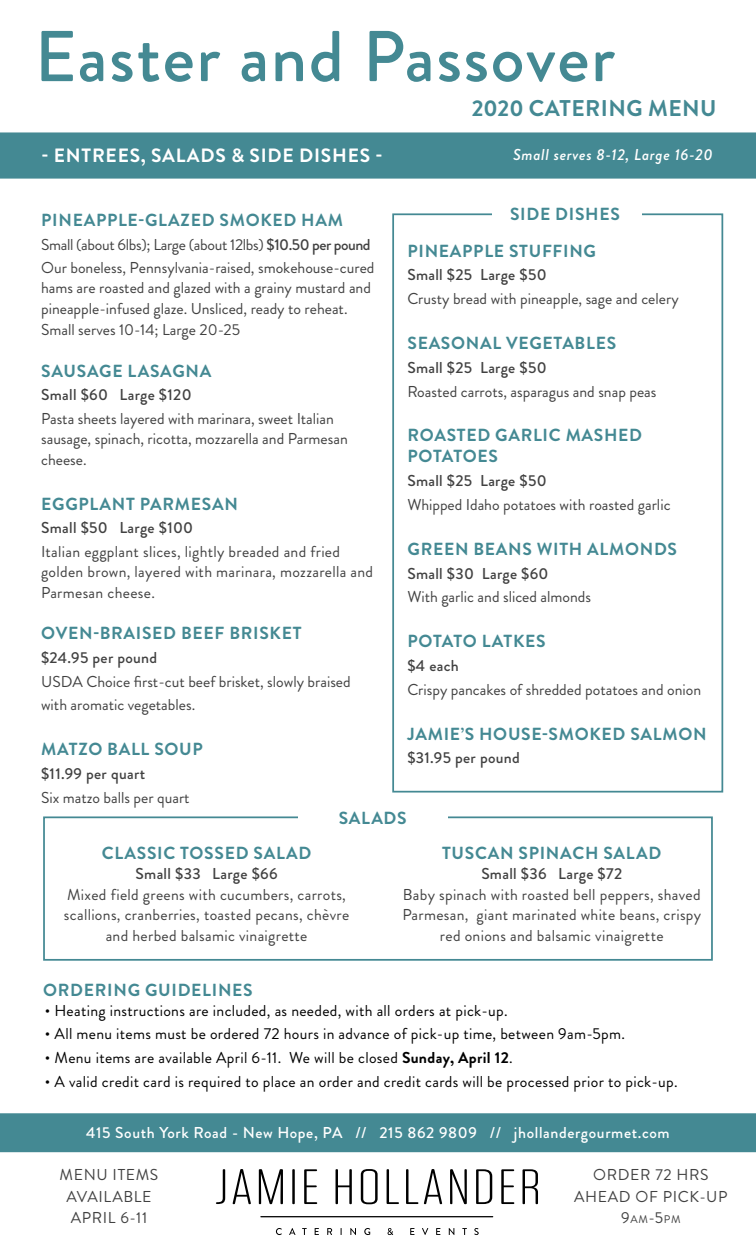
<style>
.page{position:relative;width:756px;height:1260px;background:#fff}
.page>*{position:absolute;margin:0;border:0;box-sizing:border-box;transform-origin:0 0}
.t1{font:500 71.75px "Brandon Grotesque";letter-spacing:.02em;color:#448993}
.t2{font:700 22.75px "Brandon Grotesque";letter-spacing:.02em;color:#448993}
.t3{font:700 19.25px "Brandon Grotesque";letter-spacing:.04em;color:#fff}
.t4{font:700 17.5px/21px "Brandon Grotesque";letter-spacing:.04em;color:#448993}
.t5{font:15.75px/20.7px "Brandon Grotesque";color:#414141}
.t6{font:15.75px/20.3px "Brandon Grotesque";letter-spacing:.02em;color:#414141;text-align:center}
.t7{font:15.75px "Brandon Grotesque";letter-spacing:.02em;color:#000}
.t8{font:500 15.75px "Brandon Grotesque";letter-spacing:.02em;color:#414141}
.t9{font:500 15.75px "Brandon Grotesque";letter-spacing:.04em;color:#fff}
.t10{font:15.75px/21.7px "Brandon Grotesque";letter-spacing:.04em;color:#414141;text-align:center}
.t11{font:italic 500 15.75px "Brandon Grotesque";letter-spacing:.04em;color:#fff}
.t12{font:11.03px "Brandon Grotesque";color:#414141}
.s1{font-weight:500}
.s2{font-weight:700}
.s3{font-size:15.75px}
</style>
<div class="page">
<div style="left:0;top:132px;width:756px;height:47px;background:#448993"></div>
<div style="left:0;top:1113px;width:756px;height:39px;background:#448993"></div>
<svg style="left:216px;top:1169px;width:9px;height:35px"></svg>
<svg style="left:233px;top:1169px;width:18px;height:35px"></svg>
<svg style="left:259px;top:1169px;width:24px;height:35px"></svg>
<hr style="left:292px;top:1169px;width:3px;height:35px;background:#000">
<svg style="left:304px;top:1169px;width:13px;height:35px"></svg>
<svg style="left:336px;top:1169px;width:16px;height:35px"></svg>
<svg style="left:361px;top:1169px;width:17px;height:35px"></svg>
<svg style="left:387px;top:1169px;width:12px;height:35px"></svg>
<svg style="left:406px;top:1169px;width:12px;height:35px"></svg>
<svg style="left:424px;top:1169px;width:18px;height:35px"></svg>
<svg style="left:450px;top:1169px;width:17px;height:35px"></svg>
<svg style="left:476px;top:1169px;width:16px;height:35px"></svg>
<svg style="left:501px;top:1169px;width:13px;height:35px"></svg>
<svg style="left:523px;top:1169px;width:15px;height:35px"></svg>
<svg style="left:276px;top:1228px;width:6px;height:7px"></svg>
<svg style="left:289px;top:1228px;width:7px;height:7px"></svg>
<svg style="left:302px;top:1228px;width:5px;height:7px"></svg>
<svg style="left:315px;top:1228px;width:4px;height:7px"></svg>
<svg style="left:327px;top:1228px;width:5px;height:7px"></svg>
<svg style="left:350px;top:1228px;width:6px;height:7px"></svg>
<svg style="left:364px;top:1228px;width:6px;height:7px"></svg>
<svg style="left:388px;top:1228px;width:5px;height:7px"></svg>
<svg style="left:410px;top:1228px;width:4px;height:7px"></svg>
<svg style="left:422px;top:1228px;width:6px;height:7px"></svg>
<svg style="left:436px;top:1228px;width:4px;height:7px"></svg>
<svg style="left:449px;top:1228px;width:5px;height:7px"></svg>
<svg style="left:462px;top:1228px;width:5px;height:7px"></svg>
<svg style="left:474px;top:1228px;width:5px;height:7px"></svg>
<hr style="left:260px;top:1216px;width:233px;height:1px;background:#000">
<div style="left:42px;top:149px;width:350px;height:21px;background:#448993"></div>
<div style="left:384px;top:149px;width:329px;height:16px;background:#448993"></div>
<div style="left:43px;top:816px;width:670px;height:145px;border:2px solid #448993"></div>
<div style="left:298px;top:806px;width:149px;height:21px;background:#fff"></div>
<div style="left:392px;top:213px;width:331px;height:580px;border:2px solid #448993"></div>
<div style="left:492px;top:194px;width:149px;height:40px;background:#fff"></div>
<h1 class="t1" style="left:35px;top:7px;width:582px">Easter and Passover</h1>
<p class="t3" style="left:42px;top:142px;width:343px">- ENTREES, SALADS &amp; SIDE DISHES -</p>
<p class="t4" style="left:41px;top:209px;width:303px">PINEAPPLE-GLAZED SMOKED HAM</p>
<p class="t5" style="left:41px;top:234px;width:335px;line-height:22.8px">Small (about 6lbs); Large (about 12lbs) <span class="s1">$10.50 per pound<br></span>Our boneless, Pennsylvania-raised, smokehouse-cured</p>
<p class="t5" style="left:41px;top:278px;width:331px">hams are roasted and glazed with a grainy mustard and pineapple-infused glaze. Unsliced, ready to reheat.<br>Small serves 10-14; Large 20-25</p>
<p class="t4" style="left:41px;top:360px;width:172px">SAUSAGE LASAGNA</p>
<p class="t8" style="left:41px;top:384px;width:152px">Small $60 Large $120</p>
<p class="t5" style="left:41px;top:409px;width:308px">Pasta sheets layered with marinara, sweet Italian sausage, spinach, ricotta, mozzarella and Parmesan cheese.</p>
<p class="t4" style="left:41px;top:493px;width:198px">EGGPLANT PARMESAN</p>
<p class="t8" style="left:41px;top:517px;width:154px">Small $50 Large $100</p>
<p class="t6" style="left:41px;top:542px;width:334px;text-align:left">Italian eggplant slices, lightly breaded and fried golden brown, layered with marinara, mozzarella and<br>Parmesan cheese.</p>
<p class="t4" style="left:41px;top:623px;width:262px">OVEN-BRAISED BEEF BRISKET</p>
<p class="t8" style="left:41px;top:647px;width:118px">$24.95 per pound</p>
<p class="t5" style="left:41px;top:670px;width:311px;line-height:23.8px">USDA Choice first-cut beef brisket, slowly braised with aromatic vegetables.</p>
<p class="t4" style="left:41px;top:739px;width:163px">MATZO BALL SOUP</p>
<p class="t8" style="left:41px;top:763px;width:106px">$11.99 per quart</p>
<p class="t5" style="left:41px;top:787px;width:150px">Six matzo balls per quart</p>
<h2 class="t2" style="left:472px;top:92px;width:246px">2020 CATERING MENU</h2>
<p class="t11" style="left:513px;top:143px;width:201px">Small serves 8-12, Large 16-20</p>
<p class="t4" style="left:510px;top:204px;width:111px">SIDE DISHES</p>
<p class="t4" style="left:408px;top:240px;width:190px">PINEAPPLE STUFFING</p>
<p class="t8" style="left:407px;top:264px;width:141px">Small $25 Large $50</p>
<p class="t5" style="left:407px;top:289px;width:273px">Crusty bread with pineapple, sage and celery</p>
<p class="t4" style="left:408px;top:333px;width:210px">SEASONAL VEGETABLES</p>
<p class="t8" style="left:407px;top:357px;width:141px">Small $25 Large $50</p>
<p class="t5" style="left:407px;top:381px;width:251px">Roasted carrots, asparagus and snap peas</p>
<p class="t4" style="left:408px;top:425px;width:236px">ROASTED GARLIC MASHED<br>POTATOES</p>
<p class="t8" style="left:407px;top:470px;width:141px">Small $25 Large $50</p>
<p class="t5" style="left:407px;top:495px;width:265px">Whipped Idaho potatoes with roasted garlic</p>
<p class="t4" style="left:408px;top:539px;width:271px">GREEN BEANS WITH ALMONDS</p>
<p class="t8" style="left:407px;top:562px;width:143px">Small $30 Large $60</p>
<p class="t5" style="left:407px;top:587px;width:185px">With garlic and sliced almonds</p>
<p class="t4" style="left:408px;top:631px;width:140px">POTATO LATKES</p>
<p class="t8" style="left:407px;top:655px;width:53px">$4 each</p>
<p class="t5" style="left:407px;top:679px;width:295px">Crispy pancakes of shredded potatoes and onion</p>
<p class="t4" style="left:408px;top:723px;width:301px">JAMIE’S HOUSE-SMOKED SALMON</p>
<p class="t8" style="left:407px;top:747px;width:114px">$31.95 per pound</p>
<p class="t4" style="left:339px;top:808px;width:69px">SALADS</p>
<p class="t4" style="left:102px;top:842px;width:211px">CLASSIC TOSSED SALAD</p>
<p class="t8" style="left:136px;top:863px;width:143px">Small $33 Large $66</p>
<p class="t6" style="left:64px;top:885px;width:287px">Mixed field greens with cucumbers, carrots, scallions, cranberries, toasted pecans, chèvre and herbed balsamic vinaigrette</p>
<p class="t4" style="left:43px;top:980px;width:211px">ORDERING GUIDELINES</p>
<p class="t4" style="left:442px;top:842px;width:221px">TUSCAN SPINACH SALAD</p>
<p class="t8" style="left:481px;top:863px;width:142px">Small $36 Large $72</p>
<p class="t6" style="left:402px;top:885px;width:300px">Baby spinach with roasted bell peppers, shaved<br>Parmesan, giant marinated white beans, crispy red onions and balsamic vinaigrette</p>
<p class="t7" style="left:45px;top:999px;width:464px">• Heating instructions are included, as needed, with all orders at pick-up.</p>
<p class="t7" style="left:45px;top:1023px;width:582px">• All menu items must be ordered 72 hours in advance of pick-up time, between 9am-5pm.</p>
<p class="t7" style="left:45px;top:1047px;width:469px">• Menu items are available April 6-11. We will be closed <span class="s2">Sunday, April 12</span>.</p>
<p class="t7" style="left:45px;top:1071px;width:634px">• A valid credit card is required to place an order and credit cards will be processed prior to pick-up.</p>
<p class="t9" style="left:86px;top:1122px;width:585px">415 South York Road - New Hope, PA // 215 862 9809 // jhollandergourmet.com</p>
<p class="t10" style="left:574px;top:1164px;width:155px">ORDER 72 HRS<br>AHEAD OF PICK-UP</p>
<p class="t12" style="left:621px;top:1212px;width:61px"><span class="s3">9</span>AM<span class="s3">-5</span>PM</p>
<p class="t10" style="left:60px;top:1164px;width:100px">MENU ITEMS<br>AVAILABLE<br>APRIL 6-11</p>
</div>
